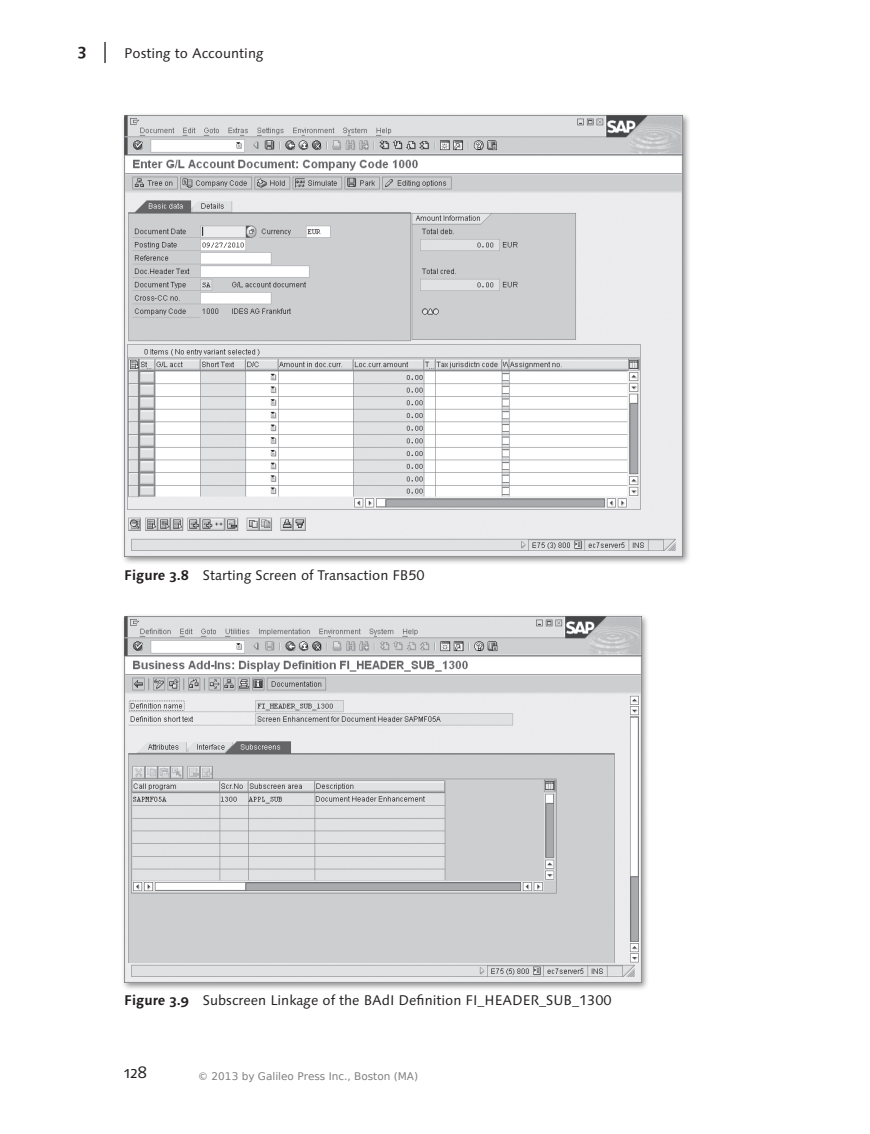
<style>
.page{position:relative;width:870px;height:1134px;background:#fff}
.page>*{position:absolute;margin:0;border:0;box-sizing:border-box;transform-origin:0 0}
.t1{font:16.62px "Linotype Syntax Os F";color:#231f20}
.t2{font:700 16.62px "Linotype Syntax Os F";color:#231f20}
.t3{font:14px "Linotype Syntax";color:#231f20}
.t4{font:14px "Linotype Syntax Os F";color:#231f20}
.t5{font:10.5px "DejaVu Sans";color:#808080}
.s1{font-family:"Linotype Syntax Os F";font-weight:700}
</style>
<div class="page">
<hr style="left:104px;top:42px;width:2px;height:21px;background:#231f20">
<div style="left:121px;top:112px;width:570px;height:453px;background:#231f20;opacity:.5"></div>
<img style="left:124px;top:116px;width:559px;height:441px">
<div style="left:121px;top:613px;width:528px;height:378px;background:#231f20;opacity:.5"></div>
<img style="left:124px;top:616px;width:517px;height:367px">
<p class="t2" style="left:78px;top:40px;width:10px">3</p>
<p class="t4" style="left:124px;top:45px;width:141px">Posting to Accounting</p>
<p class="t3" style="left:124px;top:567px;width:302px"><span class="s1">Figure 3.8</span> Starting Screen of Transaction FB50</p>
<p class="t3" style="left:124px;top:992px;width:489px"><span class="s1">Figure 3.9</span> Subscreen Linkage of the BAdI Definition FI_HEADER_SUB_1300</p>
<p class="t1" style="left:124px;top:1062px;width:25px">128</p>
<p class="t5" style="left:198px;top:1072px;width:222px">© 2013 by Galileo Press Inc., Boston (MA)</p>
</div>
